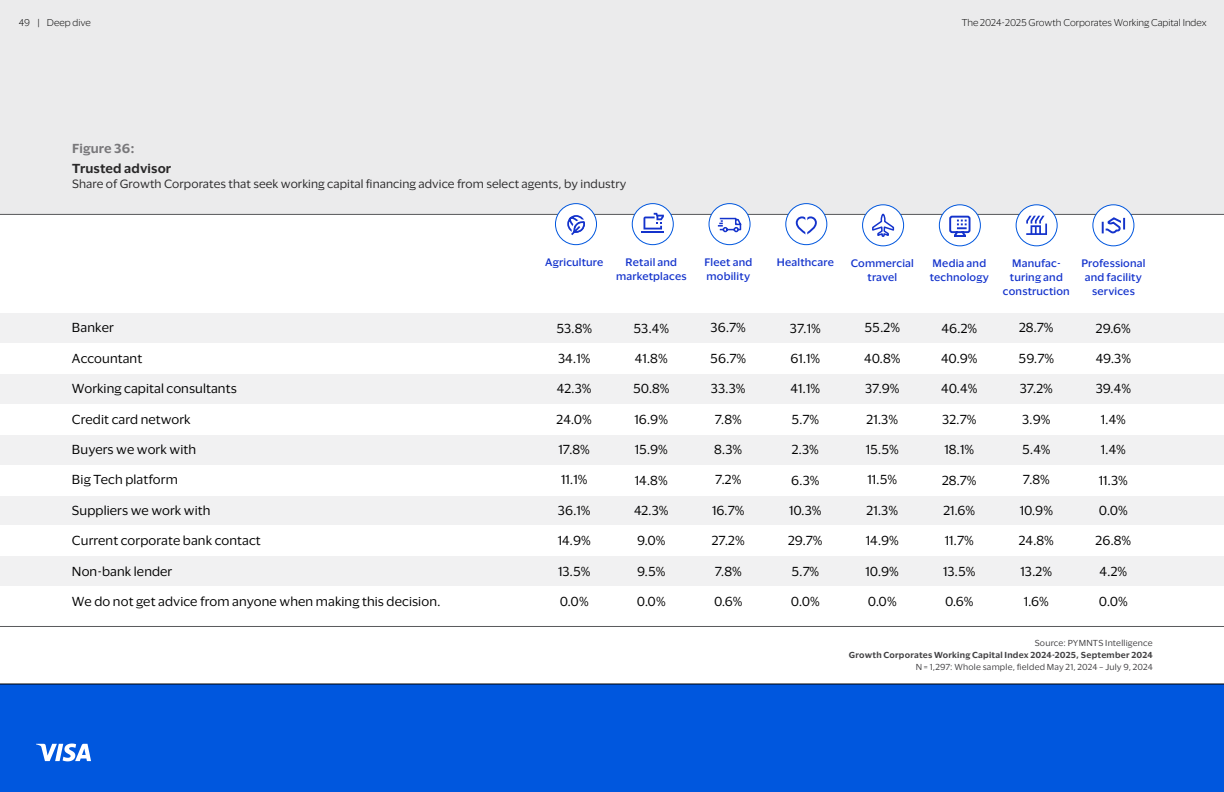
<style>
.page{position:relative;width:1224px;height:792px;background:#fff}
.page>*{position:absolute;margin:0;border:0;box-sizing:border-box;transform-origin:0 0}
.t1{font:12px "Visa Dialect";letter-spacing:.01em;color:#000}
.t2{font:600 12px "Visa Dialect";letter-spacing:.01em;color:#292829}
.t3{font:600 12px "Visa Dialect";letter-spacing:.01em;color:#78777a}
.t4{font:11px "Visa Dialect";letter-spacing:.01em;color:#292829}
.t5{font:500 10px/14px "Visa Dialect";letter-spacing:.02em;color:#1433cc;text-align:center}
.t6{font:300 9px "Visa Dialect";color:#000}
.t7{font:8px "Visa Dialect";letter-spacing:.025em;color:#414042}
.t8{font:600 8px "Visa Dialect";letter-spacing:.03em;color:#414042}
</style>
<div class="page">
<div style="left:0;top:313px;width:1224px;height:31px;background:#f1f1f2"></div>
<div style="left:0;top:435px;width:1224px;height:30px;background:#f1f1f2"></div>
<div style="left:0;top:374px;width:1224px;height:30px;background:#f1f1f2"></div>
<div style="left:0;top:495px;width:1224px;height:31px;background:#f1f1f2"></div>
<div style="left:0;top:556px;width:1224px;height:30px;background:#f1f1f2"></div>
<div style="left:0;top:0;width:1224px;height:215px;background:#ebebec"></div>
<div style="left:0;top:684px;width:1224px;height:108px;background:#0057de"></div>
<hr style="left:0;top:214px;width:1224px;height:1px;background:#58595b">
<hr style="left:0;top:626px;width:1224px;height:1px;background:#58595b">
<hr style="left:0;top:684px;width:1224px;height:1px;background:#000">
<svg style="left:36px;top:744px;width:55px;height:17px"></svg>
<div style="left:555px;top:204px;width:42px;height:41px;background:#fff;border-radius:50%"></div>
<div style="left:555px;top:203px;width:42px;height:42px;border:1px solid #0057de;border-radius:50%"></div>
<svg style="left:567px;top:215px;width:18px;height:21px"></svg>
<div style="left:632px;top:204px;width:41px;height:41px;background:#fff;border-radius:50%"></div>
<div style="left:632px;top:203px;width:42px;height:42px;border:1px solid #0057de;border-radius:50%"></div>
<hr style="left:642px;top:231px;width:22px;height:2px;background:#1433cc">
<svg style="left:644px;top:213px;width:20px;height:17px"></svg>
<div style="left:786px;top:204px;width:41px;height:41px;background:#fff;border-radius:50%"></div>
<div style="left:785px;top:203px;width:42px;height:42px;border:1px solid #0057de;border-radius:50%"></div>
<svg style="left:795px;top:216px;width:22px;height:19px"></svg>
<hr style="left:805px;top:215px;width:2px;height:22px;background:#fff">
<div style="left:1093px;top:205px;width:41px;height:41px;background:#fff;border-radius:50%"></div>
<div style="left:1092px;top:204px;width:42px;height:42px;border:1px solid #0057de;border-radius:50%"></div>
<svg style="left:1102px;top:217px;width:23px;height:17px"></svg>
<div style="left:1016px;top:205px;width:41px;height:41px;background:#fff;border-radius:50%"></div>
<div style="left:1016px;top:204px;width:42px;height:42px;border:1px solid #0057de;border-radius:50%"></div>
<svg style="left:1026px;top:216px;width:21px;height:19px"></svg>
<div style="left:939px;top:205px;width:41px;height:41px;background:#fff;border-radius:50%"></div>
<div style="left:939px;top:204px;width:42px;height:42px;border:1px solid #0057de;border-radius:50%"></div>
<svg style="left:949px;top:215px;width:22px;height:22px"></svg>
<div style="left:709px;top:204px;width:41px;height:41px;background:#fff;border-radius:50%"></div>
<div style="left:709px;top:203px;width:42px;height:42px;border:1px solid #0057de;border-radius:50%"></div>
<svg style="left:717px;top:217px;width:25px;height:16px"></svg>
<div style="left:863px;top:205px;width:41px;height:41px;background:#fff;border-radius:50%"></div>
<div style="left:862px;top:204px;width:42px;height:42px;border:1px solid #0057de;border-radius:50%"></div>
<svg style="left:872px;top:213px;width:23px;height:24px"></svg>
<p class="t6" style="left:19px;top:16px;width:74px">49 | Deep dive</p>
<p class="t6" style="left:962px;top:16px;width:246px">The 2024-2025 Growth Corporates Working Capital Index</p>
<p class="t3" style="left:72px;top:139px;width:64px">Figure 36:</p>
<p class="t2" style="left:72px;top:159px;width:101px">Trusted advisor</p>
<p class="t4" style="left:72px;top:176px;width:556px">Share of Growth Corporates that seek working capital financing advice from select agents, by industry</p>
<p class="t1" style="left:72px;top:319px;width:43px">Banker</p>
<p class="t1" style="left:72px;top:349px;width:72px">Accountant</p>
<p class="t1" style="left:72px;top:380px;width:166px">Working capital consultants</p>
<p class="t1" style="left:72px;top:410px;width:120px">Credit card network</p>
<p class="t1" style="left:72px;top:440px;width:126px">Buyers we work with</p>
<p class="t1" style="left:72px;top:471px;width:107px">Big Tech platform</p>
<p class="t1" style="left:72px;top:501px;width:140px">Suppliers we work with</p>
<p class="t1" style="left:72px;top:532px;width:190px">Current corporate bank contact</p>
<p class="t1" style="left:72px;top:562px;width:102px">Non-bank lender</p>
<p class="t1" style="left:72px;top:592px;width:370px">We do not get advice from anyone when making this decision.</p>
<p class="t5" style="left:545px;top:254px;width:60px">Agriculture</p>
<p class="t5" style="left:851px;top:256px;width:65px">Commercial travel</p>
<p class="t5" style="left:616px;top:254px;width:72px">Retail and marketplaces</p>
<p class="t5" style="left:930px;top:256px;width:61px;text-align:left">Media and technology</p>
<p class="t5" style="left:704px;top:254px;width:49px;text-align:left">Fleet and mobility</p>
<p class="t5" style="left:1003px;top:256px;width:68px">Manufac&shy;turing and construction</p>
<p class="t5" style="left:777px;top:254px;width:59px">Healthcare</p>
<p class="t5" style="left:1081px;top:256px;width:66px">Professional and facility services</p>
<p class="t1" style="left:557px;top:319px;width:37px">53.8%</p>
<p class="t1" style="left:558px;top:349px;width:34px">34.1%</p>
<p class="t1" style="left:557px;top:380px;width:36px">42.3%</p>
<p class="t1" style="left:557px;top:410px;width:37px">24.0%</p>
<p class="t1" style="left:559px;top:441px;width:33px">17.8%</p>
<p class="t1" style="left:561px;top:471px;width:28px">11.1%</p>
<p class="t1" style="left:558px;top:501px;width:34px">36.1%</p>
<p class="t1" style="left:558px;top:532px;width:35px">14.9%</p>
<p class="t1" style="left:558px;top:562px;width:34px">13.5%</p>
<p class="t1" style="left:560px;top:593px;width:30px">0.0%</p>
<p class="t1" style="left:634px;top:319px;width:37px">53.4%</p>
<p class="t1" style="left:635px;top:349px;width:34px">41.8%</p>
<p class="t1" style="left:633px;top:380px;width:38px">50.8%</p>
<p class="t1" style="left:635px;top:410px;width:35px">16.9%</p>
<p class="t1" style="left:635px;top:441px;width:35px">15.9%</p>
<p class="t1" style="left:635px;top:471px;width:34px">14.8%</p>
<p class="t1" style="left:634px;top:501px;width:36px">42.3%</p>
<p class="t1" style="left:637px;top:532px;width:30px">9.0%</p>
<p class="t1" style="left:637px;top:562px;width:30px">9.5%</p>
<p class="t1" style="left:637px;top:593px;width:30px">0.0%</p>
<p class="t1" style="left:711px;top:319px;width:37px">36.7%</p>
<p class="t1" style="left:710px;top:349px;width:37px">56.7%</p>
<p class="t1" style="left:711px;top:380px;width:36px">33.3%</p>
<p class="t1" style="left:715px;top:410px;width:28px">7.8%</p>
<p class="t1" style="left:714px;top:440px;width:29px">8.3%</p>
<p class="t1" style="left:715px;top:471px;width:28px">7.2%</p>
<p class="t1" style="left:712px;top:501px;width:34px">16.7%</p>
<p class="t1" style="left:712px;top:532px;width:34px">27.2%</p>
<p class="t1" style="left:715px;top:562px;width:28px">7.8%</p>
<p class="t1" style="left:714px;top:592px;width:30px">0.6%</p>
<p class="t1" style="left:790px;top:319px;width:32px">37.1%</p>
<p class="t1" style="left:790px;top:349px;width:31px">61.1%</p>
<p class="t1" style="left:791px;top:380px;width:31px">41.1%</p>
<p class="t1" style="left:791px;top:410px;width:29px">5.7%</p>
<p class="t1" style="left:792px;top:441px;width:29px">2.3%</p>
<p class="t1" style="left:791px;top:471px;width:30px">6.3%</p>
<p class="t1" style="left:789px;top:501px;width:34px">10.3%</p>
<p class="t1" style="left:788px;top:532px;width:36px">29.7%</p>
<p class="t1" style="left:791px;top:562px;width:29px">5.7%</p>
<p class="t1" style="left:791px;top:593px;width:30px">0.0%</p>
<p class="t1" style="left:865px;top:319px;width:37px">55.2%</p>
<p class="t1" style="left:864px;top:349px;width:38px">40.8%</p>
<p class="t1" style="left:865px;top:380px;width:36px">37.9%</p>
<p class="t1" style="left:867px;top:410px;width:33px">21.3%</p>
<p class="t1" style="left:866px;top:441px;width:35px">15.5%</p>
<p class="t1" style="left:868px;top:471px;width:31px">11.5%</p>
<p class="t1" style="left:867px;top:501px;width:33px">21.3%</p>
<p class="t1" style="left:866px;top:532px;width:35px">14.9%</p>
<p class="t1" style="left:866px;top:562px;width:35px">10.9%</p>
<p class="t1" style="left:868px;top:592px;width:30px">0.0%</p>
<p class="t1" style="left:942px;top:319px;width:37px">46.2%</p>
<p class="t1" style="left:941px;top:349px;width:38px">40.9%</p>
<p class="t1" style="left:941px;top:380px;width:38px">40.4%</p>
<p class="t1" style="left:942px;top:410px;width:36px">32.7%</p>
<p class="t1" style="left:945px;top:441px;width:31px">18.1%</p>
<p class="t1" style="left:942px;top:471px;width:36px">28.7%</p>
<p class="t1" style="left:943px;top:501px;width:33px">21.6%</p>
<p class="t1" style="left:945px;top:532px;width:30px">11.7%</p>
<p class="t1" style="left:943px;top:562px;width:34px">13.5%</p>
<p class="t1" style="left:945px;top:593px;width:30px">0.6%</p>
<p class="t1" style="left:1019px;top:319px;width:36px">28.7%</p>
<p class="t1" style="left:1019px;top:349px;width:37px">59.7%</p>
<p class="t1" style="left:1020px;top:380px;width:35px">37.2%</p>
<p class="t1" style="left:1022px;top:410px;width:30px">3.9%</p>
<p class="t1" style="left:1022px;top:440px;width:30px">5.4%</p>
<p class="t1" style="left:1023px;top:471px;width:28px">7.8%</p>
<p class="t1" style="left:1020px;top:501px;width:35px">10.9%</p>
<p class="t1" style="left:1019px;top:532px;width:37px">24.8%</p>
<p class="t1" style="left:1021px;top:562px;width:33px">13.2%</p>
<p class="t1" style="left:1024px;top:592px;width:27px">1.6%</p>
<p class="t1" style="left:1096px;top:319px;width:36px">29.6%</p>
<p class="t1" style="left:1096px;top:349px;width:37px">49.3%</p>
<p class="t1" style="left:1096px;top:380px;width:37px">39.4%</p>
<p class="t1" style="left:1101px;top:410px;width:27px">1.4%</p>
<p class="t1" style="left:1101px;top:441px;width:27px">1.4%</p>
<p class="t1" style="left:1099px;top:471px;width:31px">11.3%</p>
<p class="t1" style="left:1099px;top:501px;width:30px">0.0%</p>
<p class="t1" style="left:1096px;top:532px;width:37px">26.8%</p>
<p class="t1" style="left:1100px;top:562px;width:29px">4.2%</p>
<p class="t1" style="left:1099px;top:593px;width:30px">0.0%</p>
<p class="t7" style="left:1035px;top:637px;width:120px">Source: PYMNTS Intelligence</p>
<p class="t8" style="left:849px;top:649px;width:305px">Growth Corporates Working Capital Index 2024-2025, September 2024</p>
<p class="t7" style="left:916px;top:661px;width:238px">N = 1,297: Whole sample, fielded May 21, 2024 – July 9, 2024</p>
</div>
